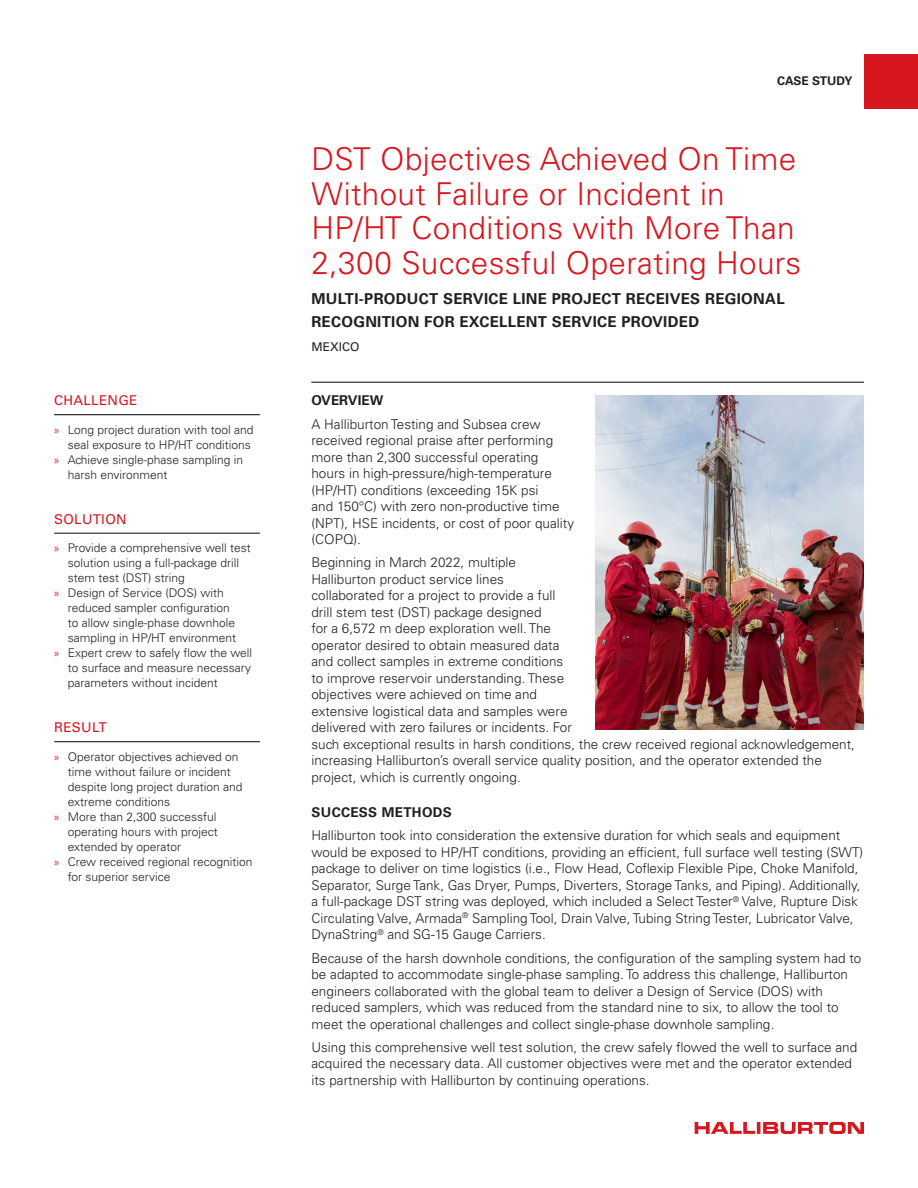
<style>
.page{position:relative;width:918px;height:1188px;background:#fff}
.page>*{position:absolute;margin:0;border:0;box-sizing:border-box;transform-origin:0 0}
.Case_Study_Title{font:300 31.5px/34.5px "Univers LT Std";letter-spacing:.01em;color:#d7171f}
.Subhead{font:700 15px/22.5px "Univers LT Std";letter-spacing:.02em;color:#231f20}
.Body{font:300 13.5px/16.5px "Univers LT Std";color:#231f20}
.Sidebar_Header_With{font:13.5px "Univers LT Std";letter-spacing:.02em;color:#d7171f}
.Body_Header{font:700 13.5px "Univers LT Std";letter-spacing:.025em;color:#231f20}
.Body_Header-2{font:700 13.5px "Univers LT Std";color:#231f20}
.t1{font:300 12px/15px "Univers LT Std";color:#231f20}
.t2{font:700 12px "Univers LT Std";color:#231f20}
.Case_Study_Title-2{font:12px "Univers LT Std";color:#231f20}
.s1{font-family:"Myriad Pro";font-weight:400;color:#d7171f}
</style>
<div class="page">
<hr style="left:311px;top:382px;width:553px;height:1px;background:#231f20">
<hr style="left:54px;top:414px;width:206px;height:1px;background:#231f20">
<hr style="left:54px;top:533px;width:206px;height:1px;background:#231f20">
<hr style="left:54px;top:741px;width:206px;height:1px;background:#231f20">
<img style="left:595px;top:396px;width:269px;height:334px">
<div style="left:864px;top:54px;width:54px;height:55px;background:#d7171f"></div>
<svg style="left:695px;top:1122px;width:169px;height:12px"></svg>
<p class="Sidebar_Header_With" style="left:54px;top:393px;width:85px">CHALLENGE</p>
<p class="t1" style="left:54px;top:422px;width:201px;text-align:right"><span class="s1">»</span> Long project duration with tool and seal exposure to HP/HT conditions</p>
<p class="t1" style="left:68px;top:452px;width:177px;text-indent:-14px"><span class="s1">»</span> Achieve single-phase sampling in harsh environment</p>
<p class="Sidebar_Header_With" style="left:54px;top:511px;width:74px">SOLUTION</p>
<p class="t1" style="left:68px;top:541px;width:185px;text-indent:-14px"><span class="s1">»</span> Provide a comprehensive well test solution using a full-package drill stem test (DST) string</p>
<p class="t1" style="left:68px;top:586px;width:170px;text-indent:-14px"><span class="s1">»</span> Design of Service (DOS) with reduced sampler configuration to allow single-phase downhole sampling in HP/HT environment</p>
<p class="t1" style="left:68px;top:646px;width:186px;text-align:justify;text-indent:-14px"><span class="s1">»</span> Expert crew to safely flow the well to surface and measure necessary parameters without incident</p>
<p class="Sidebar_Header_With" style="left:54px;top:720px;width:54px">RESULT</p>
<p class="t1" style="left:68px;top:749px;width:176px;text-indent:-14px"><span class="s1">»</span> Operator objectives achieved on time without failure or incident despite long project duration and extreme conditions</p>
<p class="t1" style="left:68px;top:809px;width:152px;text-align:justify;text-indent:-14px"><span class="s1">»</span> More than 2,300 successful operating hours with project extended by operator</p>
<p class="t1" style="left:68px;top:854px;width:186px;text-indent:-14px"><span class="s1">»</span> Crew received regional recognition for superior service</p>
<p class="t2" style="left:777px;top:74px;width:77px">CASE STUDY</p>
<p class="Case_Study_Title" style="left:311px;top:142px;width:487px">DST Objectives Achieved On Time<br>Without Failure or Incident in</p>
<p class="Case_Study_Title" style="left:311px;top:211px;width:485px">HP/HT Conditions with More Than</p>
<p class="Case_Study_Title" style="left:311px;top:246px;width:492px">2,300 Successful Operating Hours</p>
<p class="Subhead" style="left:311px;top:288px;width:475px">MULTI-PRODUCT SERVICE LINE PROJECT RECEIVES REGIONAL<br>RECOGNITION FOR EXCELLENT SERVICE PROVIDED</p>
<p class="Case_Study_Title-2" style="left:311px;top:339px;width:49px">MEXICO</p>
<p class="Body_Header-2" style="left:311px;top:393px;width:73px">OVERVIEW</p>
<p class="Body" style="left:311px;top:416px;width:264px">A Halliburton Testing and Subsea crew received regional praise after performing more than 2,300 successful operating hours in high-pressure/high-temperature (HP/HT) conditions (exceeding 15K psi<br>and 150°C) with zero non-productive time (NPT), HSE incidents, or cost of poor quality (COPQ).</p>
<p class="Body" style="left:311px;top:554px;width:545px">Beginning in March 2022, multiple<br>Halliburton product service lines<br>collaborated for a project to provide a full<br>drill stem test (DST) package designed<br>for a 6,572 m deep exploration well. The<br>operator desired to obtain measured data<br>and collect samples in extreme conditions<br>to improve reservoir understanding. These<br>objectives were achieved on time and<br>extensive logistical data and samples were<br>delivered with zero failures or incidents. For<br>such exceptional results in harsh conditions, the crew received regional acknowledgement, increasing Halliburton’s overall service quality position, and the operator extended the project, which is currently ongoing.</p>
<p class="Body_Header" style="left:311px;top:805px;width:142px">SUCCESS METHODS</p>
<p class="Body" style="left:311px;top:827px;width:553px">Halliburton took into consideration the extensive duration for which seals and equipment would be exposed to HP/HT conditions, providing an efficient, full surface well testing (SWT) package to deliver on time logistics (i.e., Flow Head, Coflexip Flexible Pipe, Choke Manifold, Separator, Surge Tank, Gas Dryer, Pumps, Diverters, Storage Tanks, and Piping). Additionally, a full-package DST string was deployed, which included a Select Tester<sup>®</sup> Valve, Rupture Disk Circulating Valve, Armada<sup>®</sup> Sampling Tool, Drain Valve, Tubing String Tester, Lubricator Valve, DynaString<sup>®</sup> and SG-15 Gauge Carriers.</p>
<p class="Body" style="left:311px;top:950px;width:551px">Because of the harsh downhole conditions, the configuration of the sampling system had to be adapted to accommodate single-phase sampling. To address this challenge, Halliburton engineers collaborated with the global team to deliver a Design of Service (DOS) with reduced samplers, which was reduced from the standard nine to six, to allow the tool to meet the operational challenges and collect single-phase downhole sampling.</p>
<p class="Body" style="left:311px;top:1039px;width:547px">Using this comprehensive well test solution, the crew safely flowed the well to surface and acquired the necessary data. All customer objectives were met and the operator extended its partnership with Halliburton by continuing operations.</p>
</div>
